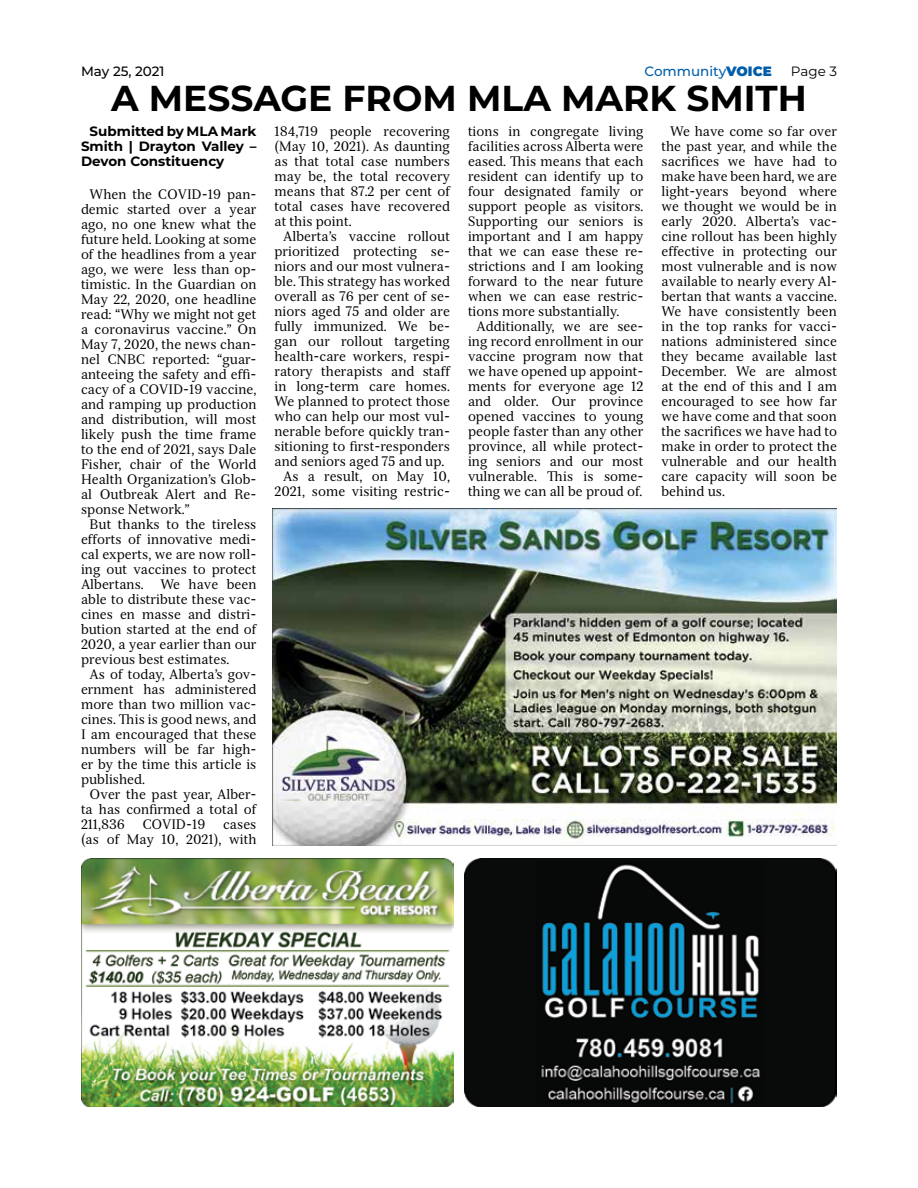
<style>
.page{position:relative;width:918px;height:1188px;background:#fff}
.page>*{position:absolute;margin:0;border:0;box-sizing:border-box;transform-origin:0 0}
.t1{font:700 36px "Montserrat";color:#000}
.t2{font:13.5px/15px "Serif 12 Beta";color:#000;text-align:justify}
.t3{font:700 13.5px/15px "Montserrat";color:#000;text-align:justify}
.t4{font:500 13.5px "Montserrat";color:#005daa}
.t5{font:500 13.5px "Montserrat";color:#000}
.t6{font:13.5px "Montserrat";color:#000}
.s1{font-weight:900}
</style>
<div class="page">
<img style="left:81px;top:859px;width:373px;height:248px">
<img style="left:464px;top:859px;width:373px;height:248px">
<img style="left:273px;top:508px;width:564px;height:338px">
<p class="t4" style="left:645px;top:62px;width:102px">Community<span class="s1">VOICE</span></p>
<p class="t6" style="left:791px;top:62px;width:48px">Page 3</p>
<h1 class="t1" style="left:111px;top:73px;width:697px">A Message from MLA Mark Sm ith</h1>
<p class="t3" style="left:81px;top:123px;width:177px;text-indent:9px">Submitted by MLA Mark Smith | Drayton Valley – Devon Constituency</p>
<p class="t2" style="left:81px;top:187px;width:177px;text-indent:9px">When the COVID-19 pan&shy;demic started over a year ago, no one knew what the future held. Looking at some of the headlines from a year ago, we were less than op&shy;timistic. In the Guardian on May 22, 2020, one headline read: “Why we might not get a coronavirus vaccine.” On May 7, 2020, the news chan&shy;nel CNBC reported: “guar&shy;anteeing the safety and effi&shy;cacy of a COVID-19 vaccine, and ramping up production and distribution, will most likely push the time frame to the end of 2021, says Dale Fisher, chair of the World Health Organization’s Glob&shy;al Outbreak Alert and Re&shy;sponse Network.”</p>
<p class="t2" style="left:81px;top:517px;width:177px;text-indent:9px">But thanks to the tireless efforts of innovative medi&shy;cal experts, we are now roll&shy;ing out vaccines to protect Albertans. We have been able to distribute these vac&shy;cines en masse and distri&shy;bution started at the end of 2020, a year earlier than our previous best estimates.</p>
<p class="t2" style="left:81px;top:667px;width:177px;text-indent:9px">As of today, Alberta’s gov&shy;ernment has administered more than two million vac&shy;cines. This is good news, and I am encouraged that these numbers will be far high&shy;er by the time this article is published.</p>
<p class="t2" style="left:81px;top:787px;width:177px;text-indent:9px">Over the past year, Alber&shy;ta has confirmed a total of 211,836</p>
<p class="t5" style="left:81px;top:62px;width:85px">May 25, 2021</p>
<p class="t2" style="left:662px;top:124px;width:177px;text-indent:9px">We have come so far over the past year, and while the sacrifices we have had to make have been hard, we are light-years beyond where we thought we would be in early 2020. Alberta’s vac&shy;cine rollout has been highly effective in protecting our most vulnerable and is now available to nearly every Al&shy;bertan that wants a vaccine.<br>We have consistently been in the top ranks for vacci&shy;nations administered since they became available last December. We are almost at the end of this and I am encouraged to see how far we have come and that soon the sacrifices we have had to make in order to protect the vulnerable and our health care capacity will soon be behind us.</p>
<p class="t2" style="left:275px;top:124px;width:177px">184,719 people recovering (May 10, 2021). As daunting as that total case numbers may be, the total recovery means that 87.2 per cent of total cases have recovered at this point.</p>
<p class="t2" style="left:283px;top:229px;width:168px">Alberta’s vaccine rollout</p>
<p class="t2" style="left:275px;top:244px;width:177px">prioritized protecting se-</p>
<p class="t2" style="left:274px;top:259px;width:177px">niors and our most vulnera-</p>
<p class="t2" style="left:274px;top:274px;width:177px">ble. This strategy has worked</p>
<p class="t2" style="left:274px;top:289px;width:177px">overall as 76 per cent of se-</p>
<p class="t2" style="left:274px;top:304px;width:177px">niors aged 75 and older are</p>
<p class="t2" style="left:274px;top:319px;width:177px">fully immunized. We be-</p>
<p class="t2" style="left:274px;top:334px;width:177px">gan our rollout targeting</p>
<p class="t2" style="left:274px;top:349px;width:177px">health-care workers, respi-</p>
<p class="t2" style="left:274px;top:364px;width:177px">ratory therapists and staff</p>
<p class="t2" style="left:274px;top:379px;width:177px">in long-term care homes.</p>
<p class="t2" style="left:274px;top:394px;width:177px">We planned to protect those</p>
<p class="t2" style="left:274px;top:409px;width:177px">who can help our most vul-</p>
<p class="t2" style="left:274px;top:424px;width:177px">nerable before quickly tran-</p>
<p class="t2" style="left:274px;top:439px;width:177px">sitioning to first-responders</p>
<p class="t2" style="left:274px;top:454px;width:171px">and seniors aged 75 and up.</p>
<p class="t2" style="left:283px;top:469px;width:168px">As a result, on May 10,</p>
<p class="t2" style="left:274px;top:484px;width:177px">2021, some visiting restric-</p>
<p class="t2" style="left:468px;top:124px;width:177px">tions in congregate living facilities across Alberta were eased. This means that each resident can identify up to four designated family or support people as visitors.<br>Supporting our seniors is important and I am happy that we can ease these re&shy;strictions and I am looking forward to the near future when we can ease restric&shy;tions more substantially.</p>
<p class="t2" style="left:468px;top:319px;width:177px;text-indent:9px">Additionally, we are see&shy;ing record enrollment in our vaccine program now that we have opened up appoint&shy;ments for everyone age 12 and older. Our province opened vaccines to young people faster than any other province, all while protect&shy;ing seniors and our most vulnerable. This is some&shy;thing we can all be proud of.</p>
<p class="t2" style="left:142px;top:817px;width:65px">COVID-19</p>
<p class="t2" style="left:81px;top:817px;width:177px;text-align:right">cases<br>(as of May 10, 2021), with</p>
</div>
